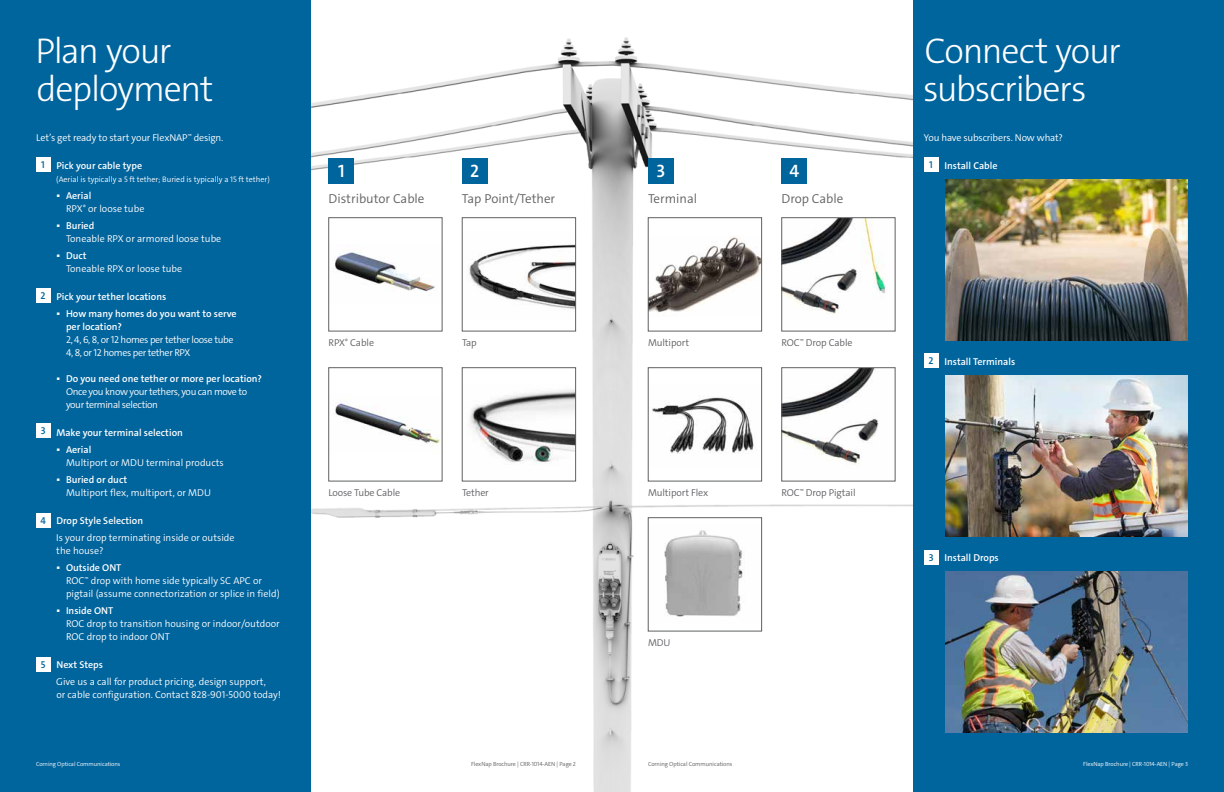
<style>
.page{position:relative;width:1224px;height:792px;background:#fff}
.page>*{position:absolute;margin:0;border:0;box-sizing:border-box;transform-origin:0 0}
.t1{font:300 36px/38px "The Sans C4 s";letter-spacing:-.035em;color:#fff}
.t2{font:600 18px "The Sans C4 s";color:#fff}
.t3{font:300 13px "The Sans C4 s";color:#5f6062}
.t4{font:300 10px/13px "The Sans C4 s";color:#fff}
.t5{font:600 10px/13px "The Sans C4 s";color:#fff}
.t6{font:300 10px/13px "The Sans C4 s";letter-spacing:-.035em;color:#fff}
.t7{font:300 10px "The Sans C4 s";letter-spacing:-.01em;color:#5f6062}
.t8{font:600 10px "The Sans C4 s";color:#00649d}
.t9{font:300 8px "The Sans C4 s";color:#fff}
.t10{font:300 6px "The Sans C4 s";letter-spacing:-.01em;color:#fff}
.t11{font:300 6px "The Sans C4 s";letter-spacing:-.01em;color:#5f6062}
.t12{font:4px "The Sans C4 s";color:#fff}
.s1{font-weight:600}
</style>
<div class="page">
<div style="left:913px;top:0;width:311px;height:792px;background:#00649d"></div>
<div style="left:0;top:0;width:312px;height:792px;background:#00649d"></div>
<img style="left:312px;top:37px;width:601px;height:755px">
<div style="left:329px;top:218px;width:113px;height:113px;background:#fff"></div>
<img style="left:333px;top:250px;width:102px;height:41px">
<div style="left:328px;top:217px;width:114px;height:114px;border:1px solid #5f6062"></div>
<div style="left:329px;top:158px;width:25px;height:25px;background:#00649d"></div>
<div style="left:462px;top:158px;width:26px;height:25px;background:#00649d"></div>
<div style="left:648px;top:158px;width:26px;height:25px;background:#00649d"></div>
<div style="left:782px;top:158px;width:25px;height:25px;background:#00649d"></div>
<div style="left:36px;top:288px;width:14px;height:15px;background:#fff"></div>
<div style="left:36px;top:423px;width:14px;height:15px;background:#fff"></div>
<div style="left:36px;top:513px;width:14px;height:15px;background:#fff"></div>
<div style="left:924px;top:157px;width:14px;height:15px;background:#fff"></div>
<div style="left:924px;top:353px;width:14px;height:15px;background:#fff"></div>
<div style="left:924px;top:550px;width:14px;height:15px;background:#fff"></div>
<div style="left:462px;top:218px;width:114px;height:113px;background:#fff"></div>
<img style="left:469px;top:244px;width:105px;height:65px">
<div style="left:462px;top:217px;width:114px;height:114px;border:1px solid #5f6062"></div>
<div style="left:648px;top:218px;width:114px;height:113px;background:#fff"></div>
<img style="left:650px;top:236px;width:110px;height:77px">
<div style="left:648px;top:217px;width:114px;height:114px;border:1px solid #5f6062"></div>
<img style="left:783px;top:219px;width:110px;height:110px">
<div style="left:781px;top:217px;width:114px;height:114px;border:1px solid #5f6062"></div>
<div style="left:329px;top:368px;width:113px;height:113px;background:#fff"></div>
<img style="left:335px;top:400px;width:105px;height:46px">
<div style="left:328px;top:367px;width:114px;height:114px;border:1px solid #5f6062"></div>
<div style="left:648px;top:368px;width:114px;height:113px;background:#fff"></div>
<img style="left:652px;top:397px;width:102px;height:57px">
<div style="left:648px;top:367px;width:114px;height:114px;border:1px solid #5f6062"></div>
<div style="left:648px;top:518px;width:114px;height:113px;background:#fff"></div>
<img style="left:664px;top:530px;width:79px;height:87px">
<div style="left:648px;top:517px;width:114px;height:114px;border:1px solid #5f6062"></div>
<div style="left:462px;top:368px;width:114px;height:113px;background:#fff"></div>
<img style="left:470px;top:389px;width:104px;height:76px">
<div style="left:462px;top:367px;width:114px;height:114px;border:1px solid #5f6062"></div>
<div style="left:36px;top:157px;width:14px;height:15px;background:#fff"></div>
<div style="left:36px;top:657px;width:14px;height:15px;background:#fff"></div>
<img style="left:945px;top:179px;width:243px;height:161px">
<img style="left:945px;top:375px;width:243px;height:161px">
<img style="left:945px;top:571px;width:243px;height:161px">
<img style="left:783px;top:369px;width:110px;height:110px">
<div style="left:781px;top:367px;width:114px;height:114px;border:1px solid #5f6062"></div>
<h1 class="t1" style="left:35px;top:32px;width:180px">Plan your deployment</h1>
<p class="t4" style="left:36px;top:131px;width:189px">Let’s get ready to start your FlexNAP<sup>™</sup> design.</p>
<p class="t5" style="left:56px;top:159px;width:87px">Pick your cable type</p>
<p class="t9" style="left:56px;top:174px;width:215px">(Aerial is typically a 5 ft tether; Buried is typically a 15 ft tether)</p>
<p class="t12" style="left:57px;top:192px;width:4px">▄</p>
<p class="t4" style="left:66px;top:189px;width:80px"><span class="s1">Aerial<br></span>RPX<sup>®</sup> or loose tube</p>
<p class="t12" style="left:57px;top:222px;width:4px">▄</p>
<p class="t5" style="left:66px;top:219px;width:30px">Buried</p>
<p class="t4" style="left:66px;top:232px;width:157px">Toneable RPX or armored loose tube</p>
<p class="t12" style="left:57px;top:252px;width:4px">▄</p>
<p class="t5" style="left:66px;top:249px;width:22px">Duct</p>
<p class="t4" style="left:66px;top:262px;width:118px">Toneable RPX or loose tube</p>
<p class="t5" style="left:56px;top:290px;width:111px">Pick your tether locations</p>
<p class="t12" style="left:57px;top:310px;width:4px">▄</p>
<p class="t5" style="left:66px;top:307px;width:172px">How many homes do you want to serve per location?</p>
<p class="t6" style="left:66px;top:333px;width:169px">2, 4, 6, 8, or 12 homes per tether loose tube<br>4, 8, or 12 homes per tether RPX</p>
<p class="t12" style="left:57px;top:375px;width:4px">▄</p>
<p class="t5" style="left:66px;top:372px;width:198px">Do you need one tether or more per location?</p>
<p class="t6" style="left:66px;top:385px;width:183px">Once you know your tethers, you can move to your terminal selection</p>
<p class="t5" style="left:56px;top:426px;width:128px">Make your terminal selection</p>
<p class="t12" style="left:57px;top:446px;width:4px">▄</p>
<p class="t5" style="left:66px;top:443px;width:27px">Aerial</p>
<p class="t4" style="left:66px;top:456px;width:159px">Multiport or MDU terminal products</p>
<p class="t12" style="left:57px;top:476px;width:4px">▄</p>
<p class="t5" style="left:66px;top:473px;width:63px">Buried or duct</p>
<p class="t4" style="left:66px;top:486px;width:146px">Multiport flex, multiport, or MDU</p>
<p class="t5" style="left:56px;top:514px;width:88px">Drop Style Selection</p>
<p class="t4" style="left:56px;top:531px;width:180px">Is your drop terminating inside or outside the house?</p>
<p class="t12" style="left:57px;top:564px;width:4px">▄</p>
<p class="t4" style="left:66px;top:561px;width:215px"><span class="s1">Outside ONT<br></span>ROC<sup>™</sup> drop with home side typically SC APC or pigtail (assume connectorization or splice in field)</p>
<p class="t12" style="left:57px;top:607px;width:4px">▄</p>
<p class="t5" style="left:66px;top:604px;width:49px">Inside ONT</p>
<p class="t4" style="left:66px;top:617px;width:215px">ROC drop to transition housing or indoor/outdoor<br>ROC drop to indoor ONT</p>
<p class="t5" style="left:56px;top:658px;width:48px">Next Steps</p>
<p class="t4" style="left:56px;top:675px;width:226px">Give us a call for product pricing, design support,<br>or cable configuration. Contact 828-901-5000 today!</p>
<p class="t8" style="left:41px;top:158px;width:5px">1</p>
<p class="t8" style="left:41px;top:289px;width:7px">2</p>
<p class="t8" style="left:41px;top:424px;width:6px">3</p>
<p class="t8" style="left:40px;top:514px;width:7px">4</p>
<p class="t8" style="left:41px;top:658px;width:6px">5</p>
<h2 class="t2" style="left:338px;top:160px;width:8px">1</h2>
<h2 class="t2" style="left:470px;top:160px;width:11px">2</h2>
<h2 class="t2" style="left:656px;top:160px;width:10px">3</h2>
<h2 class="t2" style="left:789px;top:160px;width:11px">4</h2>
<h3 class="t3" style="left:329px;top:190px;width:98px">Distributor Cable</h3>
<h3 class="t3" style="left:462px;top:190px;width:95px">Tap Point/Tether</h3>
<h3 class="t3" style="left:648px;top:190px;width:51px">Terminal</h3>
<h3 class="t3" style="left:781px;top:190px;width:63px">Drop Cable</h3>
<p class="t7" style="left:329px;top:337px;width:47px">RPX<sup>®</sup> Cable</p>
<p class="t7" style="left:462px;top:337px;width:16px">Tap</p>
<p class="t7" style="left:648px;top:337px;width:43px">Multiport</p>
<p class="t7" style="left:782px;top:337px;width:73px">ROC<sup>™</sup> Drop Cable</p>
<p class="t7" style="left:329px;top:487px;width:73px">Loose Tube Cable</p>
<p class="t7" style="left:648px;top:487px;width:62px">Multiport Flex</p>
<p class="t7" style="left:462px;top:487px;width:28px">Tether</p>
<p class="t7" style="left:648px;top:637px;width:24px">MDU</p>
<p class="t7" style="left:782px;top:487px;width:76px">ROC<sup>™</sup> Drop Pigtail</p>
<h1 class="t1" style="left:923px;top:32px;width:199px">Connect your subscribers</h1>
<p class="t4" style="left:924px;top:131px;width:141px">You have subscribers. Now what?</p>
<p class="t5" style="left:944px;top:159px;width:55px">Install Cable</p>
<p class="t8" style="left:929px;top:158px;width:5px">1</p>
<p class="t8" style="left:929px;top:354px;width:7px">2</p>
<p class="t5" style="left:944px;top:355px;width:72px">Install Terminals</p>
<p class="t8" style="left:929px;top:551px;width:6px">3</p>
<p class="t5" style="left:944px;top:551px;width:56px">Install Drops</p>
<p class="t10" style="left:36px;top:760px;width:86px">Corning Optical Communications</p>
<p class="t11" style="left:471px;top:760px;width:106px">FlexNap Brochure | CRR-1014-AEN | Page 2</p>
<p class="t11" style="left:648px;top:760px;width:86px">Corning Optical Communications</p>
<p class="t10" style="left:1083px;top:760px;width:106px">FlexNap Brochure | CRR-1014-AEN | Page 3</p>
</div>
